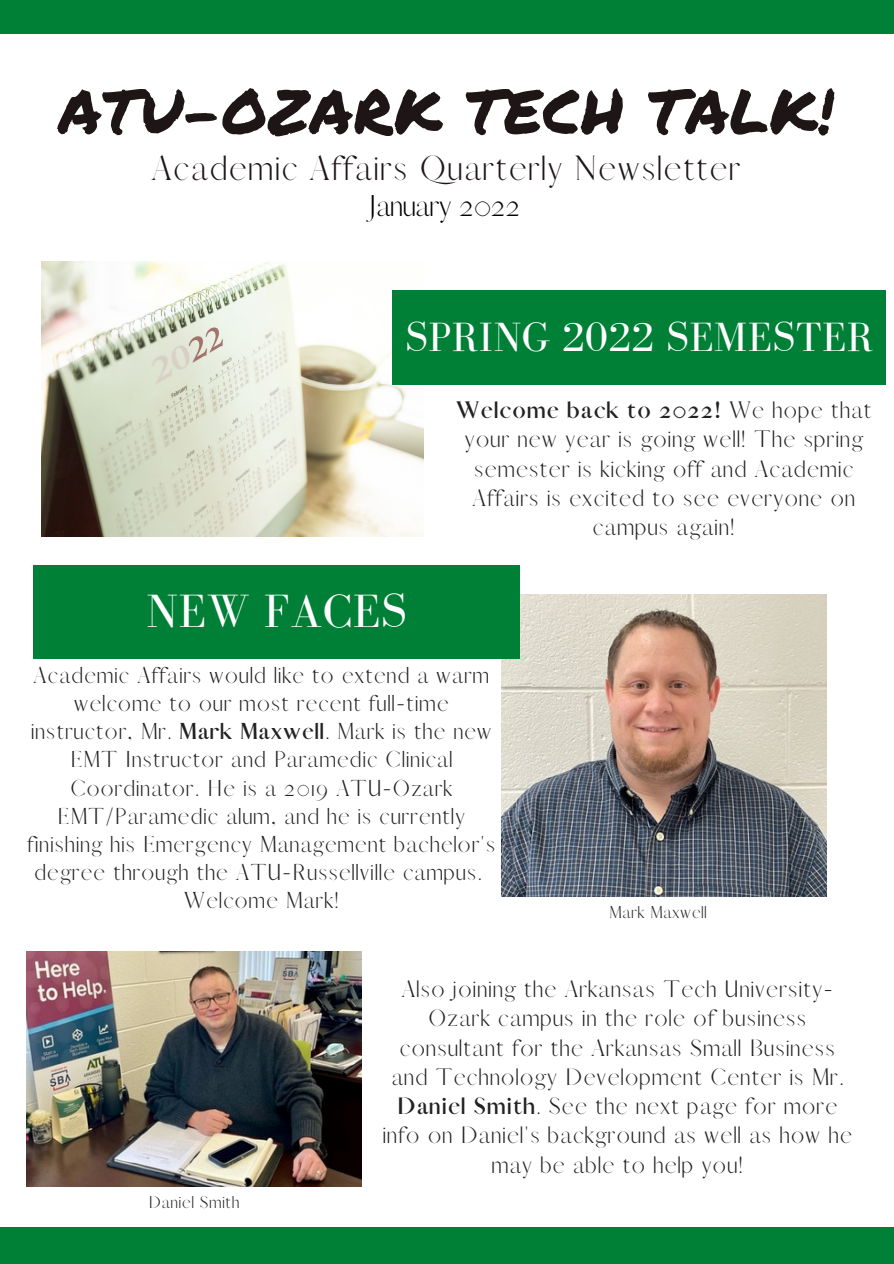
<style>
.page{position:relative;width:894px;height:1264px;background:#fff}
.page>*{position:absolute;margin:0;border:0;box-sizing:border-box;transform-origin:0 0}
.t1{font:61.5px "Permanent Marker";letter-spacing:.01em;color:#1e1616}
.t2{font:48px "Bodoni FLF";letter-spacing:.01em;color:#fff}
.t3{font:42px "Bodoni FLF";letter-spacing:.01em;color:#fff}
.t4{font:31.5px "Afrah";letter-spacing:.06em;color:#1e1616}
.t5{font:27px "Afrah";color:#000}
.t6{font:21.3px/29.2px "Afrah";letter-spacing:.06em;color:#222;text-align:center}
.t7{font:20.7px/28.2px "Afrah";letter-spacing:.06em;color:#222;text-align:center}
.t8{font:15.3px "Afrah";letter-spacing:.06em;color:#222}
.s1{font-weight:700}
</style>
<div class="page">
<div style="left:0;top:1227px;width:893px;height:36px;background:#008037"></div>
<div style="left:0;top:0;width:893px;height:33px;background:#008037"></div>
<img style="left:41px;top:262px;width:382px;height:274px">
<img style="left:501px;top:595px;width:325px;height:301px">
<div style="left:392px;top:290px;width:493px;height:95px;background:#008037"></div>
<div style="left:33px;top:565px;width:486px;height:93px;background:#008037"></div>
<img style="left:27px;top:951px;width:334px;height:235px">
<p class="t1" style="left:58px;top:66px;width:776px">ATU-OZARK TECH TALK!</p>
<p class="t4" style="left:152px;top:148px;width:589px">Academic Affairs Quarterly Newsletter</p>
<p class="t5" style="left:369px;top:189px;width:153px">January 2022</p>
<p class="t3" style="left:405px;top:314px;width:469px">SPRING 2022 SEMESTER</p>
<p class="t2" style="left:146px;top:585px;width:262px">NEW FACES</p>
<p class="t6" style="left:456px;top:396px;width:417px"><span class="s1">Welcome back to 2022!</span> We hope that your new year is going well! The spring semester is kicking off and Academic<br>Affairs is excited to see everyone on campus again!</p>
<p class="t7" style="left:27px;top:661px;width:469px">Academic Affairs would like to extend a warm welcome to our most recent full-time instructor, Mr. <span class="s1">Mark Maxwell</span>. Mark is the new EMT Instructor and Paramedic Clinical Coordinator. He is a 2019 ATU-Ozark EMT/Paramedic alum, and he is currently finishing his Emergency Management bachelor's degree through the ATU-Russellville campus.</p>
<p class="t7" style="left:184px;top:886px;width:156px">Welcome Mark!</p>
<p class="t8" style="left:609px;top:902px;width:99px">Mark Maxwell</p>
<p class="t8" style="left:149px;top:1192px;width:92px">Daniel Smith</p>
<p class="t6" style="left:382px;top:974px;width:471px">Also joining the Arkansas Tech University-Ozark campus in the role of business consultant for the Arkansas Small Business and Technology Development Center is Mr.<br><span class="s1">Daniel Smith</span>. See the next page for more info on Daniel's background as well as how he may be able to help you!</p>
</div>
